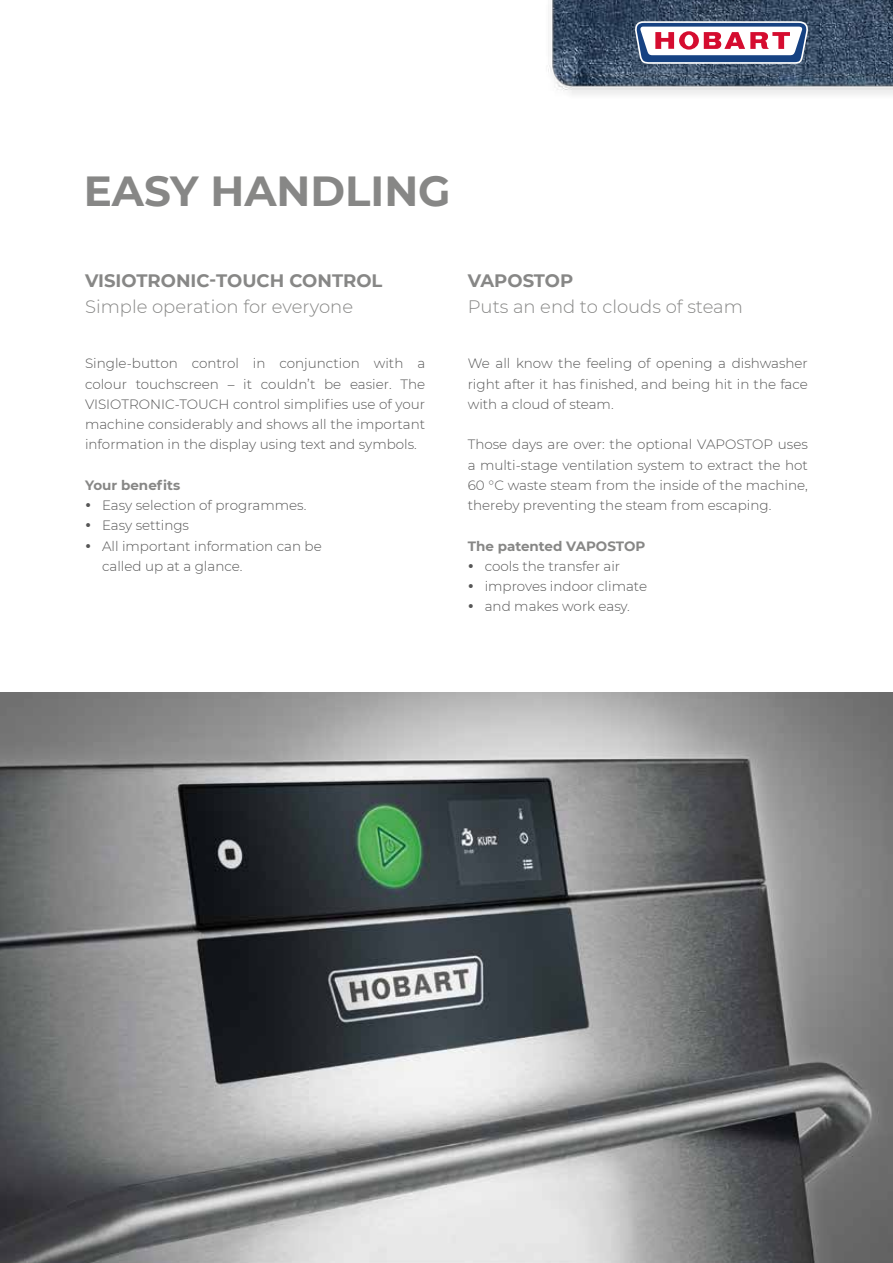
<style>
.page{position:relative;width:893px;height:1263px;background:#fff}
.page>*{position:absolute;margin:0;border:0;box-sizing:border-box;transform-origin:0 0}
.t1{font:700 42px "Montserrat";color:#878786}
.t2{font:300 18px "Montserrat";color:#878786}
.t3{font:700 18px "Montserrat";color:#878786}
.t4{font:300 13.5px/20.2px "Montserrat";color:#565656;text-align:justify}
.t5{font:700 13.5px "Montserrat";color:#878786}
</style>
<div class="page">
<img style="left:0;top:692px;width:893px;height:571px">
<img style="left:548px;top:0;width:345px;height:95px">
<svg style="left:635px;top:21px;width:173px;height:43px"></svg>
<h1 class="t1" style="left:84px;top:161px;width:368px">EASY HANDLING</h1>
<h2 class="t3" style="left:85px;top:268px;width:299px">VISIOTRONIC-TOUCH CONTROL</h2>
<h2 class="t2" style="left:85px;top:294px;width:270px">Simple operation for everyone</h2>
<p class="t4" style="left:85px;top:353px;width:342px">Single-button control in conjunction with a colour touchscreen – it couldn’t be easier. The VISIOTRONIC-TOUCH control simplifies use of your machine considerably and shows all the important information in the display using text and symbols.</p>
<p class="t5" style="left:85px;top:475px;width:97px">Your benefits</p>
<p class="t4" style="left:102px;top:495px;width:221px;text-align:left">Easy selection of programmes.<br>Easy settings<br>All important information can be called up at a glance.</p>
<h2 class="t3" style="left:468px;top:268px;width:107px">VAPOSTOP</h2>
<h2 class="t2" style="left:468px;top:294px;width:277px">Puts an end to clouds of steam</h2>
<p class="t4" style="left:468px;top:353px;width:342px">We all know the feeling of opening a dishwasher right after it has finished, and being hit in the face with a cloud of steam.</p>
<p class="t4" style="left:468px;top:434px;width:342px">Those days are over: the optional VAPOSTOP uses a multi-stage ventilation system to extract the hot 60 °C waste steam from the inside of the machine, thereby preventing the steam from escaping.</p>
<p class="t5" style="left:468px;top:536px;width:179px">The patented VAPOSTOP</p>
<p class="t4" style="left:485px;top:555px;width:164px;text-align:left">cools the transfer air improves indoor climate and makes work easy.</p>
</div>
